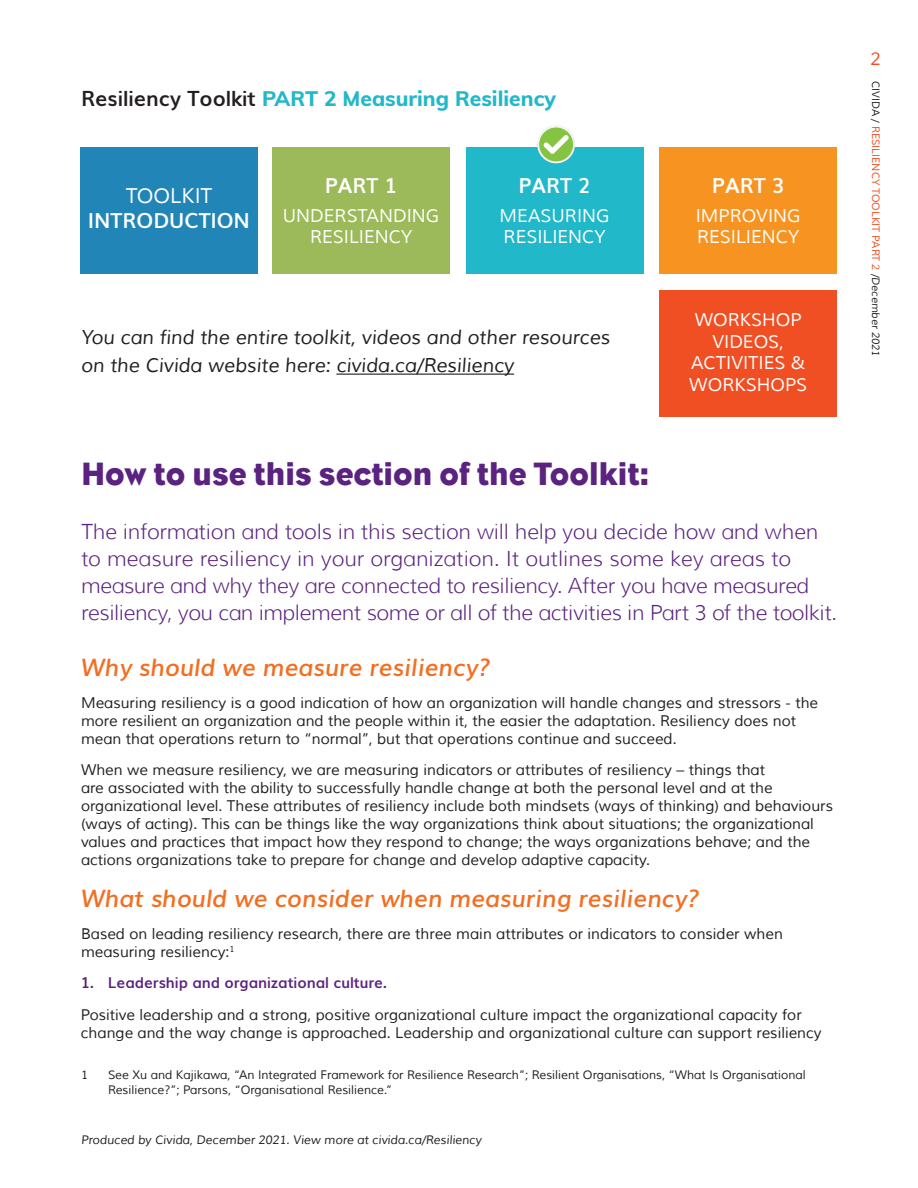
<style>
.page{position:relative;width:918px;height:1188px;background:#fff}
.page>*{position:absolute;margin:0;border:0;box-sizing:border-box;transform-origin:0 0}
.t1{font:33px "Eagle";color:#5b2380}
.t2{font:italic 600 24px "Muli";color:#f36e21}
.t3{font:300 21px/27px "Muli";letter-spacing:-.02em;color:#5b2380}
.t4{font:800 21px "Muli";color:#21b8c9}
.t5{font:700 20.7px "Muli";color:#fff}
.t6{font:20.7px "Muli";color:#fff}
.t7{font:italic 19.5px/28.5px "Muli";color:#231f20}
.t8{font:18px/21.6px "Muli";color:#fff;text-align:center}
.t9{font:18px "Muli";color:#f04f24}
.t10{font:15px/18px "Muli";color:#231f20}
.t11{font:700 15px "Muli";color:#5b2380}
.t12{font:12px/14.4px "Muli";color:#231f20}
.t13{font:italic 12px "Muli";color:#231f20}
.t14{font:10.5px "Muli";color:#f04f24}
.s1{font-weight:700;color:#231f20}
.s2{color:#231f20}
.s3{font-style:italic;color:#231f20}
</style>
<div class="page">
<hr style="left:336px;top:374px;width:178px;height:1px;background:#231f20">
<div style="left:80px;top:148px;width:178px;height:126px;background:#2185b8"></div>
<div style="left:272px;top:148px;width:178px;height:126px;background:#9cba59"></div>
<div style="left:466px;top:148px;width:177px;height:126px;background:#21b8c9"></div>
<div style="left:659px;top:148px;width:177px;height:126px;background:#f79421"></div>
<div style="left:659px;top:290px;width:177px;height:127px;background:#f04f24"></div>
<svg style="left:537px;top:126px;width:38px;height:37px"></svg>
<svg style="left:539px;top:127px;width:34px;height:34px"></svg>
<h3 class="t4" style="left:81px;top:83px;width:476px"><span class="s1">Resiliency Toolkit</span> PART 2 Measuring Resiliency</h3>
<h3 class="t6" style="left:126px;top:184px;width:88px">TOOLKIT</h3>
<h3 class="t5" style="left:88px;top:204px;width:163px">INTRODUCTION</h3>
<h3 class="t5" style="left:325px;top:169px;width:74px">part 1</h3>
<p class="t8" style="left:283px;top:205px;width:158px">UNDERSTANDING<br>RESILIENCY</p>
<h3 class="t5" style="left:518px;top:169px;width:74px">part 2</h3>
<p class="t8" style="left:500px;top:205px;width:112px;text-align:left">MEASURING<br>RESILIENCY</p>
<h3 class="t7" style="left:81px;top:323px;width:531px">You can find the entire toolkit, videos and other resources on the Civida website here: civida.ca/Resiliency</h3>
<h3 class="t5" style="left:712px;top:169px;width:74px">part 3</h3>
<p class="t8" style="left:696px;top:205px;width:106px;text-align:left">IMPROVING<br>RESILIENCY</p>
<p class="t8" style="left:689px;top:310px;width:119px">WORKSHOP<br>VIDEOS,<br>ACTIVITIES &amp;<br>WORKSHOPS</p>
<h1 class="t1" style="left:81px;top:454px;width:570px">How to use this section of the Toolkit:</h1>
<p class="t3" style="left:81px;top:519px;width:758px">The information and tools in this section will help you decide how and when to measure resiliency in your organization. It outlines some key areas to measure and why they are connected to resiliency. After you have measured resiliency, you can implement some or all of the activities in Part 3 of the toolkit.</p>
<h2 class="t2" style="left:81px;top:648px;width:411px">Why should we measure resiliency?</h2>
<p class="t10" style="left:81px;top:694px;width:739px">Measuring resiliency is a good indication of how an organization will handle changes and stressors - the more resilient an organization and the people within it, the easier the adaptation. Resiliency does not mean that operations return to “normal”, but that operations continue and succeed.</p>
<p class="t10" style="left:81px;top:761px;width:754px">When we measure resiliency, we are measuring indicators or attributes of resiliency – things that<br>are associated with the ability to successfully handle change at both the personal level and at the organizational level. These attributes of resiliency include both mindsets (ways of thinking) and behaviours (ways of acting). This can be things like the way organizations think about situations; the organizational values and practices that impact how they respond to change; the ways organizations behave; and the actions organizations take to prepare for change and develop adaptive capacity.</p>
<h2 class="t2" style="left:81px;top:879px;width:620px">What should we consider when measuring resiliency?</h2>
<p class="t10" style="left:81px;top:925px;width:703px">Based on leading resiliency research, there are three main attributes or indicators to consider when measuring resiliency:<sup>1</sup></p>
<p class="t11" style="left:81px;top:971px;width:308px">1. Leadership and organizational culture.</p>
<p class="t10" style="left:81px;top:1006px;width:742px">Positive leadership and a strong, positive organizational culture impact the organizational capacity for change and the way change is approached. Leadership and organizational culture can support resiliency</p>
<p class="t12" style="left:81px;top:1068px;width:8px">1</p>
<p class="t12" style="left:108px;top:1068px;width:699px">See Xu and Kajikawa, “An Integrated Framework for Resilience Research”; Resilient Organisations, “What Is Organisational<br>Resilience?”; Parsons, “Organisational Resilience.”</p>
<p class="t13" style="left:81px;top:1133px;width:402px">Produced by Civida, December 2021. View more at civida.ca/Resiliency</p>
<p class="t9" style="left:870px;top:48px;width:12px">2</p>
<p class="t14" style="left:882px;top:81px;width:277px;rotate:90deg"><span class="s2">CIVIDA /</span> RESILIENCY TOOLKIT PART 2 <span class="s2">/</span><span class="s3">December 2021</span></p>
</div>
